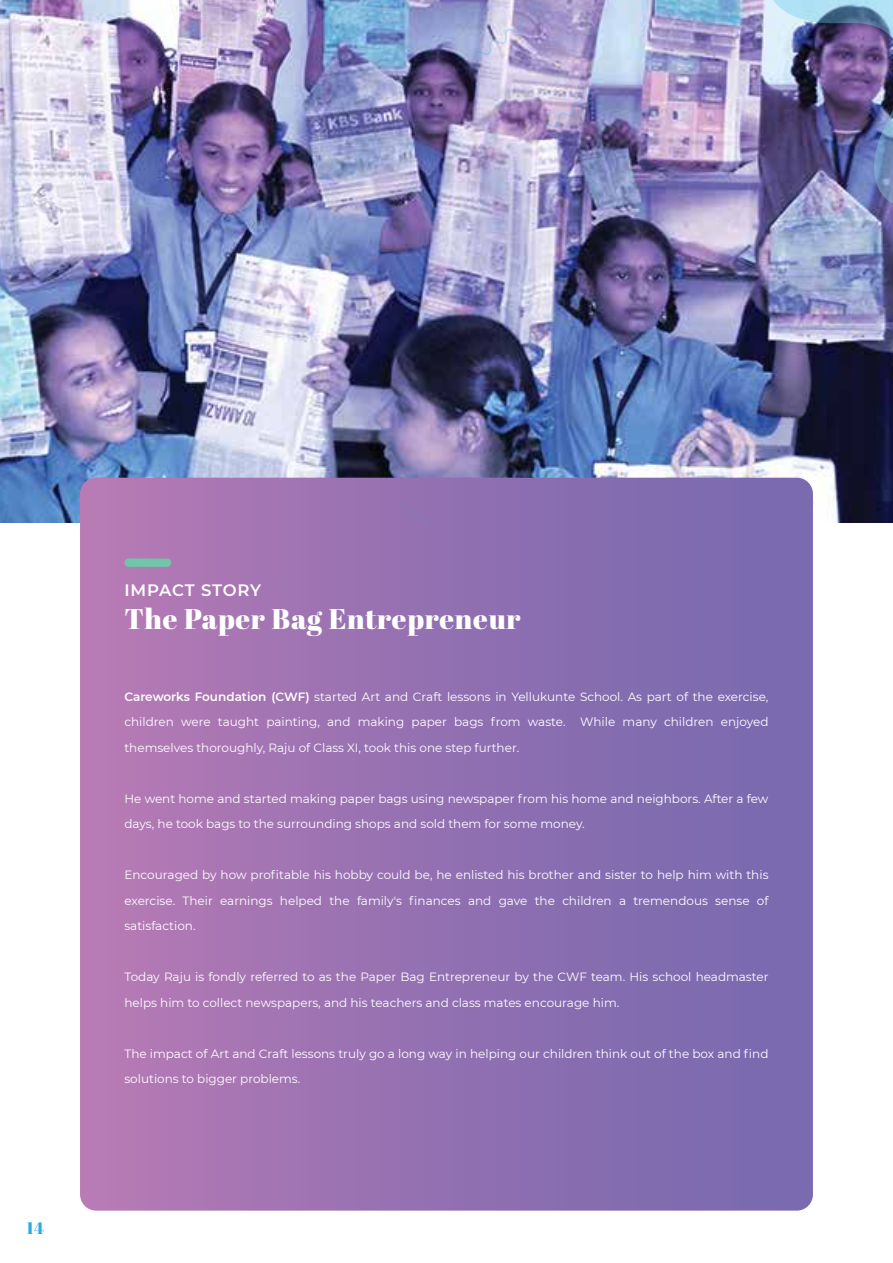
<style>
.page{position:relative;width:893px;height:1263px;background:#fff}
.page>*{position:absolute;margin:0;border:0;box-sizing:border-box;transform-origin:0 0}
.t1{font:28.5px "Abril Fatface";letter-spacing:.025em;color:#fff}
.t2{font:600 16.5px "Montserrat";letter-spacing:.04em;color:#fff}
.t3{font:16.5px "Abril Fatface";color:#2babe2}
.t4{font:12px/25.5px "Montserrat";color:#fff}
.s1{font-weight:600}
</style>
<div class="page">
<img style="left:0;top:0;width:893px;height:522px">
<svg style="left:80px;top:478px;width:733px;height:732px;background:#9470b1"></svg>
<svg style="left:475px;top:18px;width:49px;height:37px;background:#bcbadb"></svg>
<svg style="left:404px;top:506px;width:25px;height:16px"></svg>
<svg style="left:544px;top:91px;width:49px;height:37px;background:#ada0c8"></svg>
<div style="left:124px;top:558px;width:47px;height:9px;background:#71c6a9;border-radius:4px"></div>
<img style="left:703px;top:0;width:190px;height:265px">
<h2 class="t3" style="left:26px;top:1216px;width:19px">14</h2>
<h2 class="t2" style="left:124px;top:578px;width:138px">IMPACT STORY</h2>
<h1 class="t1" style="left:124px;top:598px;width:398px">The Paper Bag Entrepreneur</h1>
<p class="t4" style="left:124px;top:683px;width:646px;text-align:justify"><span class="s1">Careworks Foundation (CWF)</span> started Art and Craft lessons in Yellukunte School. As part of the exercise, children were taught painting, and making paper bags from waste. While many children enjoyed themselves thoroughly, Raju of Class XI, took this one step further.</p>
<p class="t4" style="left:124px;top:785px;width:646px">He went home and started making paper bags using newspaper from his home and neighbors. After a few days, he took bags to the surrounding shops and sold them for some money.</p>
<p class="t4" style="left:124px;top:862px;width:646px;text-align:justify">Encouraged by how profitable his hobby could be, he enlisted his brother and sister to help him with this exercise. Their earnings helped the family's finances and gave the children a tremendous sense of satisfaction.</p>
<p class="t4" style="left:124px;top:964px;width:646px">Today Raju is fondly referred to as the Paper Bag Entrepreneur by the CWF team. His school headmaster helps him to collect newspapers, and his teachers and class mates encourage him.</p>
<p class="t4" style="left:124px;top:1040px;width:646px">The impact of Art and Craft lessons truly go a long way in helping our children think out of the box and find solutions to bigger problems.</p>
</div>
